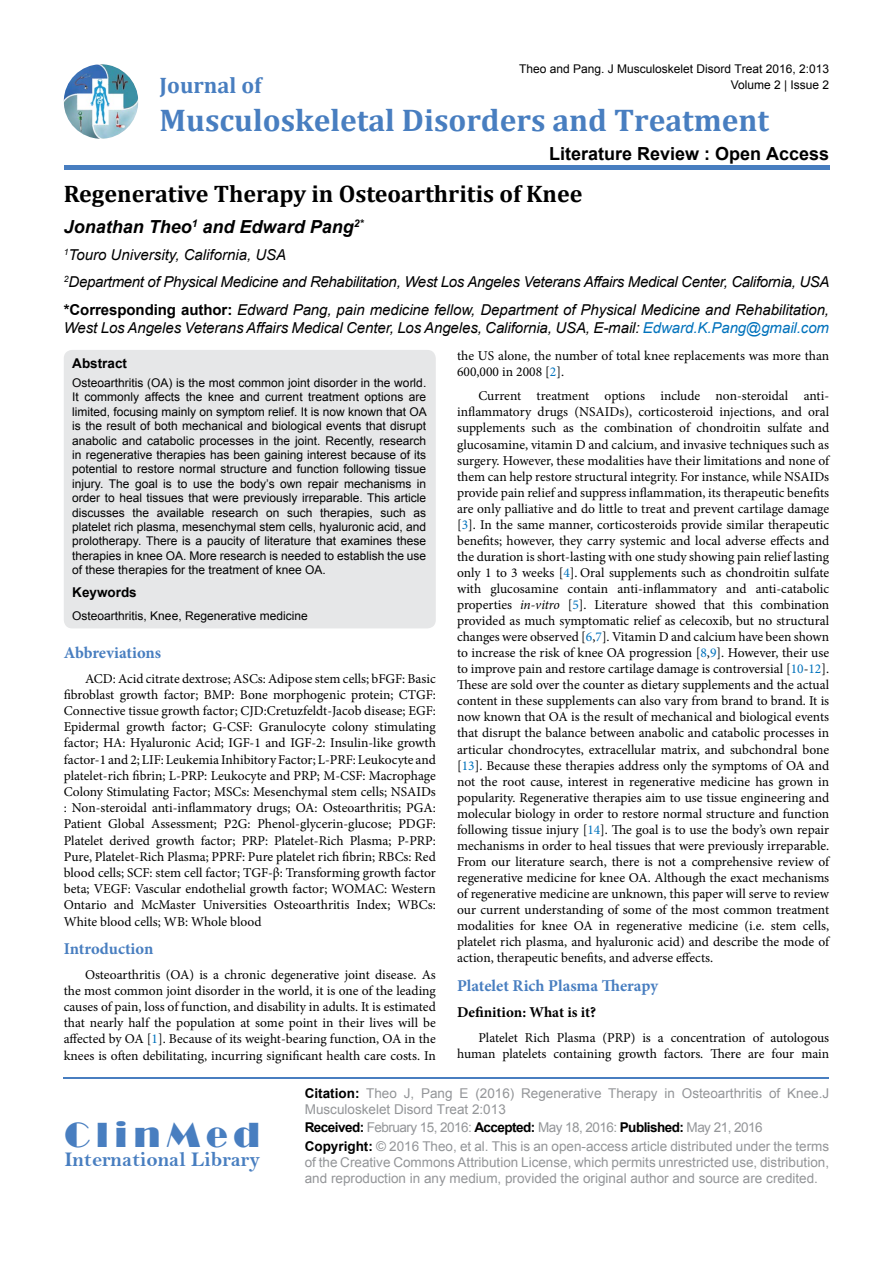
<style>
.page{position:relative;width:893px;height:1263px;background:#fff}
.page>*{position:absolute;margin:0;border:0;box-sizing:border-box;transform-origin:0 0}
.t1{font:36px "Broadway";letter-spacing:.16em;color:#487ec0}
.t2{font:700 31.5px "Cambria";color:#487ec0}
.t3{font:700 24px "Cambria";color:#000}
.t4{font:700 22.5px "Cambria";color:#487ec0}
.t5{font:21px "Bell MT Bold";color:#487ec0}
.t6{font:italic 700 18px "Arial";color:#000}
.t7{font:700 18px "Arial";color:#000}
.t8{font:700 16.5px "Minion Pro";letter-spacing:-.005em;color:#487ec0}
.t9{font:italic 15px/26.5px "Arial";letter-spacing:-.005em;color:#000}
.t10{font:700 15px "Minion Pro";letter-spacing:-.005em;color:#000}
.t11{font:13.5px/16px "Minion Pro";color:#000;text-align:justify}
.t12{font:13.5px/16.2px "Arial";color:#939598}
.t13{font:700 13.5px "Arial";color:#000}
.t14{font:12px/14.4px "Arial";color:#000;text-align:right}
.s1{font-weight:700;font-style:normal}
.s2{color:#0072bc}
.s3{font-style:italic}
.s4{font-weight:700;color:#000}
</style>
<div class="page">
<img style="left:64px;top:64px;width:74px;height:75px;border-radius:37px">
<div style="left:64px;top:165px;width:765px;height:5px;background:#487ec0"></div>
<hr style="left:64px;top:1077px;width:765px;height:2px;background:#487ec0">
<div style="left:64px;top:350px;width:372px;height:278px;background:#e6e7e8;border-radius:9px"></div>
<p class="t14" style="left:519px;top:60px;width:312px;line-height:16.2px">Theo and Pang. J Musculoskelet Disord Treat 2016, 2:013<br>Volume 2 | Issue 2</p>
<h3 class="t4" style="left:160px;top:70px;width:103px">Journal of</h3>
<h2 class="t2" style="left:160px;top:98px;width:611px">Musculoskeletal Disorders and Treatment</h2>
<h3 class="t7" style="left:549px;top:142px;width:282px">Literature Review : Open Access</h3>
<h3 class="t3" style="left:64px;top:177px;width:520px">Regenerative Therapy in Osteoarthritis of Knee</h3>
<h3 class="t6" style="left:64px;top:214px;width:301px">Jonathan Theo<sup>1</sup> and Edward Pang<sup>2*</sup></h3>
<p class="t9" style="left:64px;top:242px;width:767px"><sup>1</sup>Touro University, California, USA<br><sup>2</sup>Department of Physical Medicine and Rehabilitation, West Los Angeles Veterans Affairs Medical Center, California, USA</p>
<p class="t9" style="left:64px;top:301px;width:767px;line-height:18px"><span class="s1">*Corresponding author:</span> Edward Pang, pain medicine fellow, Department of Physical Medicine and Rehabilitation,<br>West Los Angeles Veterans Affairs Medical Center, Los Angeles, California, USA, E-mail: <span class="s2">Edward.K.Pang@gmail.com</span></p>
<p class="t13" style="left:72px;top:354px;width:56px">Abstract</p>
<p class="t14" style="left:72px;top:376px;width:356px;text-align:justify">Osteoarthritis (OA) is the most common joint disorder in the world.<br>It commonly affects the knee and current treatment options are limited, focusing mainly on symptom relief. It is now known that OA is the result of both mechanical and biological events that disrupt anabolic and catabolic processes in the joint. Recently, research in regenerative therapies has been gaining interest because of its potential to restore normal structure and function following tissue injury. The goal is to use the body’s own repair mechanisms in order to heal tissues that were previously irreparable. This article discusses the available research on such therapies, such as platelet rich plasma, mesenchymal stem cells, hyaluronic acid, and prolotherapy. There is a paucity of literature that examines these therapies in knee OA. More research is needed to establish the use of these therapies for the treatment of knee OA.</p>
<p class="t13" style="left:72px;top:583px;width:66px">Keywords</p>
<p class="t14" style="left:72px;top:609px;width:237px">Osteoarthritis, Knee, Regenerative medicine</p>
<p class="t11" style="left:457px;top:347px;width:374px">the US alone, the number of total knee replacements was more than<br>600,000 in 2008 [<span class="s2">2</span>].</p>
<p class="t11" style="left:457px;top:388px;width:374px;text-indent:21px">Current treatment options include non-steroidal anti&shy;inflammatory drugs (NSAIDs), corticosteroid injections, and oral supplements such as the combination of chondroitin sulfate and glucosamine, vitamin D and calcium, and invasive techniques such as surgery. However, these modalities have their limitations and none of them can help restore structural integrity. For instance, while NSAIDs provide pain relief and suppress inflammation, its therapeutic benefits are only palliative and do little to treat and prevent cartilage damage [<span class="s2">3</span>]. In the same manner, corticosteroids provide similar therapeutic benefits; however, they carry systemic and local adverse effects and the duration is short-lasting with one study showing pain relief lasting only 1 to 3 weeks [<span class="s2">4</span>]. Oral supplements such as chondroitin sulfate with glucosamine contain anti-inflammatory and anti-catabolic properties <span class="s3">in-vitro</span> [<span class="s2">5</span>]. Literature showed that this combination provided as much symptomatic relief as celecoxib, but no structural changes were observed [<span class="s2">6</span>,<span class="s2">7</span>]. Vitamin D and calcium have been shown to increase the risk of knee OA progression [<span class="s2">8</span>,<span class="s2">9</span>]. However, their use to improve pain and restore cartilage damage is controversial [<span class="s2">10</span>-<span class="s2">12</span>].<br>These are sold over the counter as dietary supplements and the actual content in these supplements can also vary from brand to brand. It is now known that OA is the result of mechanical and biological events that disrupt the balance between anabolic and catabolic processes in articular chondrocytes, extracellular matrix, and subchondral bone [<span class="s2">13</span>]. Because these therapies address only the symptoms of OA and not the root cause, interest in regenerative medicine has grown in popularity. Regenerative therapies aim to use tissue engineering and molecular biology in order to restore normal structure and function following tissue injury [<span class="s2">14</span>]. The goal is to use the body’s own repair mechanisms in order to heal tissues that were previously irreparable.<br>From our literature search, there is not a comprehensive review of regenerative medicine for knee OA. Although the exact mechanisms of regenerative medicine are unknown, this paper will serve to review our current understanding of some of the most common treatment modalities for knee OA in regenerative medicine (i.e. stem cells, platelet rich plasma, and hyaluronic acid) and describe the mode of action, therapeutic benefits, and adverse effects.</p>
<p class="t8" style="left:457px;top:974px;width:202px">Platelet Rich Plasma Therapy</p>
<p class="t10" style="left:457px;top:1002px;width:141px">Definition: What is it?</p>
<p class="t11" style="left:457px;top:1029px;width:374px;text-align:right">Platelet Rich Plasma (PRP) is a concentration of autologous human platelets containing growth factors. There are four main</p>
<p class="t8" style="left:64px;top:641px;width:99px">Abbreviations</p>
<p class="t11" style="left:64px;top:670px;width:374px;text-indent:21px">ACD: Acid citrate dextrose; ASCs: Adipose stem cells; bFGF: Basic fibroblast growth factor; BMP: Bone morphogenic protein; CTGF:<br>Connective tissue growth factor; CJD:Cretuzfeldt-Jacob disease; EGF:<br>Epidermal growth factor; G-CSF: Granulocyte colony stimulating factor; HA: Hyaluronic Acid; IGF-1 and IGF-2: Insulin-like growth factor-1 and 2; LIF: Leukemia Inhibitory Factor; L-PRF: Leukocyte and platelet-rich fibrin; L-PRP: Leukocyte and PRP; M-CSF: Macrophage Colony Stimulating Factor; MSCs: Mesenchymal stem cells; NSAIDs : Non-steroidal anti-inflammatory drugs; OA: Osteoarthritis; PGA:<br>Patient Global Assessment; P2G: Phenol-glycerin-glucose; PDGF:<br>Platelet derived growth factor; PRP: Platelet-Rich Plasma; P-PRP:<br>Pure, Platelet-Rich Plasma; PPRF: Pure platelet rich fibrin; RBCs: Red blood cells; SCF: stem cell factor; TGF-β: Transforming growth factor beta; VEGF: Vascular endothelial growth factor; WOMAC: Western Ontario and McMaster Universities Osteoarthritis Index; WBCs:<br>White blood cells; WB: Whole blood</p>
<p class="t8" style="left:64px;top:937px;width:91px">Introduction</p>
<p class="t11" style="left:64px;top:966px;width:374px;text-indent:21px">Osteoarthritis (OA) is a chronic degenerative joint disease. As the most common joint disorder in the world, it is one of the leading causes of pain, loss of function, and disability in adults. It is estimated that nearly half the population at some point in their lives will be affected by OA [<span class="s2">1</span>]. Because of its weight-bearing function, OA in the knees is often debilitating, incurring significant health care costs. In</p>
<h1 class="t1" style="left:64px;top:1113px;width:197px">ClinMed</h1>
<h3 class="t5" style="left:64px;top:1147px;width:197px">International Library</h3>
<p class="t12" style="left:305px;top:1085px;width:526px"><span class="s4">Citation:</span> Theo J, Pang E (2016) Regenerative Therapy in Osteoarthritis of Knee.J<br>Musculoskelet Disord Treat 2:013</p>
<p class="t12" style="left:305px;top:1118px;width:526px;line-height:18.3px"><span class="s4">Received:</span> February 15, 2016: <span class="s4">Accepted:</span> May 18, 2016: <span class="s4">Published:</span> May 21, 2016<br><span class="s4">Copyright:</span> © 2016 Theo, et al. This is an open-access article distributed under the terms</p>
<p class="t12" style="left:305px;top:1154px;width:526px">of the Creative Commons Attribution License, which permits unrestricted use, distribution, and reproduction in any medium, provided the original author and source are credited.</p>
</div>
